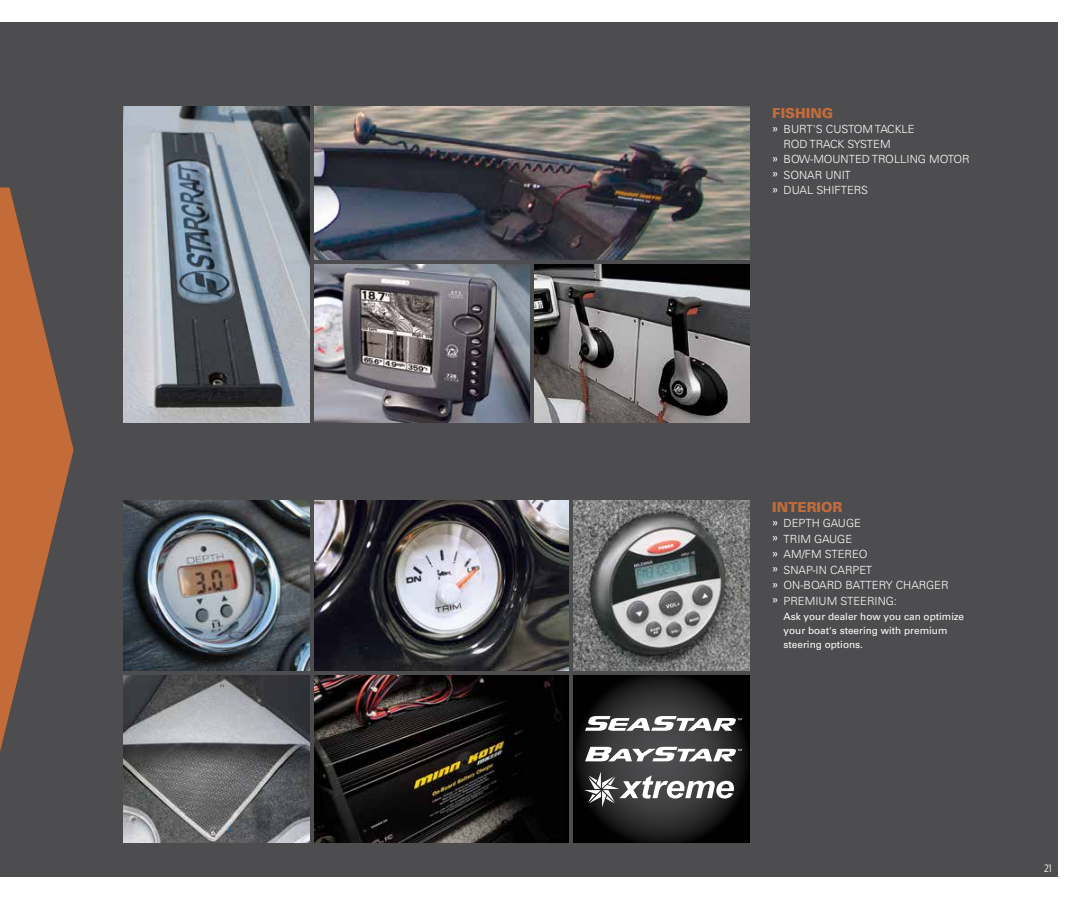
<style>
.page{position:relative;width:1080px;height:900px;background:#fff}
.page>*{position:absolute;margin:0;border:0;box-sizing:border-box;transform-origin:0 0}
.t1{font:900 13.75px "Univers";color:#c36c3a}
.t2{font:300 11.25px/15.5px "Univers";color:#fff}
.t3{font:10px/13.8px "Univers";color:#fff}
.t4{font:300 10px "Antenna Cond";color:#fff}
.s1{font-weight:400}
</style>
<div class="page">
<div style="left:0;top:22px;width:1058px;height:856px;background:#4d4d4f"></div>
<img style="left:124px;top:501px;width:185px;height:169px">
<img style="left:573px;top:501px;width:177px;height:169px">
<img style="left:124px;top:675px;width:185px;height:168px">
<img style="left:314px;top:501px;width:254px;height:169px">
<img style="left:124px;top:107px;width:185px;height:316px">
<img style="left:314px;top:675px;width:254px;height:168px">
<img style="left:535px;top:265px;width:215px;height:158px">
<img style="left:314px;top:107px;width:436px;height:153px">
<svg style="left:0;top:188px;width:89px;height:690px"></svg>
<img style="left:314px;top:265px;width:215px;height:158px">
<svg style="left:573px;top:675px;width:177px;height:168px;background:#1d1d1d"></svg>
<svg style="left:585px;top:716px;width:157px;height:15px"></svg>
<svg style="left:585px;top:747px;width:157px;height:14px"></svg>
<svg style="left:584px;top:772px;width:150px;height:35px"></svg>
<p class="t1" style="left:772px;top:104px;width:63px">FISHING</p>
<p class="t2" style="left:784px;top:122px;width:133px;line-height:14.2px;text-indent:-11px"><span class="s1">»</span> BURT'S CUSTOM TACKLE<br>ROD TRACK SYSTEM</p>
<p class="t2" style="left:772px;top:151px;width:199px"><span class="s1">»</span> BOW-MOUNTED TROLLING MOTOR <span class="s1">»</span> SONAR UNIT<br><span class="s1">»</span> DUAL SHIFTERS</p>
<p class="t1" style="left:772px;top:498px;width:72px">INTERIOR</p>
<p class="t2" style="left:772px;top:515px;width:178px"><span class="s1">»</span> DEPTH GAUGE<br><span class="s1">»</span> TRIM GAUGE<br><span class="s1">»</span> AM/FM STEREO<br><span class="s1">»</span> SNAP-IN CARPET<br><span class="s1">»</span> ON-BOARD BATTERY CHARGER <span class="s1">»</span> PREMIUM STEERING:</p>
<p class="t3" style="left:784px;top:610px;width:182px">Ask your dealer how you can optimize your boat's steering with premium steering options.</p>
<p class="t4" style="left:1044px;top:863px;width:9px">21</p>
</div>
